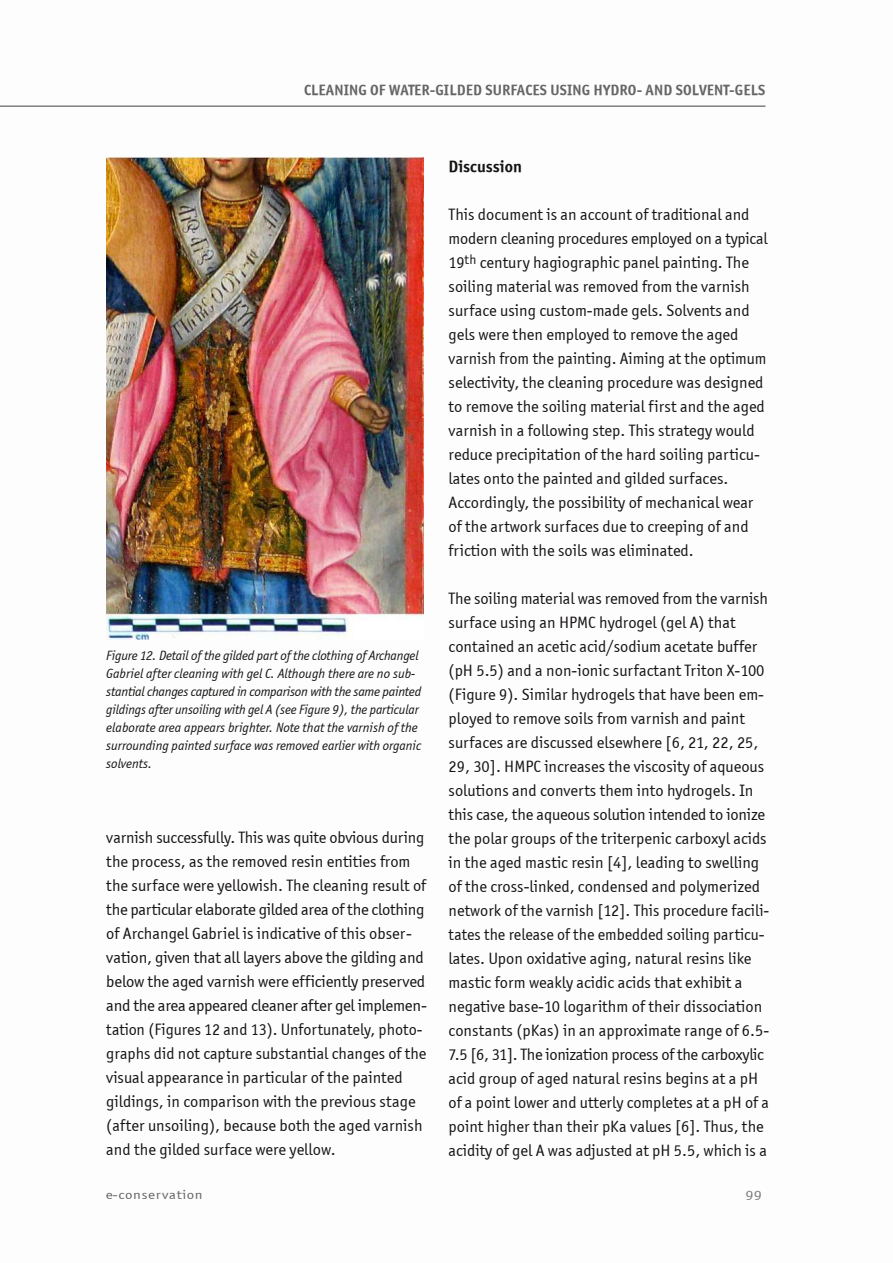
<style>
.page{position:relative;width:893px;height:1263px;background:#fff}
.page>*{position:absolute;margin:0;border:0;box-sizing:border-box;transform-origin:0 0}
.t1{font:16.5px/24px "Officina Sans ITCTT Book";color:#161413}
.t2{font:16.5px "Officina Sans ITCTT Bold";color:#161413}
.t3{font:15px "Officina Sans ITCTT Bold";letter-spacing:.01em;color:#666}
.t4{font:14.1px "Officina Sans ITCTT Book";color:#7f7f7f;scale:1.18 1}
.t5{font:italic 13.5px/18px "Officina Sans ITCTT Book";letter-spacing:-.005em;color:#161413}
.t6{font:12.75px "Officina Sans ITCTT Book";letter-spacing:.04em;color:#666;scale:1.18 1}
</style>
<div class="page">
<hr style="left:0;top:105px;width:765px;height:2px;background:#7f7f7f">
<img style="left:106px;top:157px;width:317px;height:482px">
<p class="t3" style="left:304px;top:84px;width:463px">CLEANING OF WATER‐GILDED SURFACES USING HYDRO‐ AND SOLVENT‐GELS</p>
<p class="t5" style="left:106px;top:648px;width:316px">Figure 12. Detail of the gilded part of the clothing of Archangel Gabriel after cleaning with gel C. Although there are no sub‐ stantial changes captured in comparison with the same painted gildings after unsoiling with gel A (see Figure 9), the particular elaborate area appears brighter. Note that the varnish of the surrounding painted surface was removed earlier with organic solvents.</p>
<p class="t1" style="left:106px;top:827px;width:322px">varnish successfully. This was quite obvious during the process, as the removed resin entities from the surface were yellowish. The cleaning result of the particular elaborate gilded area of the clothing of Archangel Gabriel is indicative of this obser‐ vation, given that all layers above the gilding and below the aged varnish were efficiently preserved and the area appeared cleaner after gel implemen‐ tation (Figures 12 and 13). Unfortunately, photo‐ graphs did not capture substantial changes of the visual appearance in particular of the painted gildings, in comparison with the previous stage (after unsoiling), because both the aged varnish and the gilded surface were yellow.</p>
<p class="t2" style="left:449px;top:160px;width:75px">Discussion</p>
<p class="t1" style="left:449px;top:203px;width:321px">This document is an account of traditional and modern cleaning procedures employed on a typical 19<sup>th</sup> century hagiographic panel painting. The soiling material was removed from the varnish surface using custom‐made gels. Solvents and gels were then employed to remove the aged varnish from the painting. Aiming at the optimum selectivity, the cleaning procedure was designed to remove the soiling material first and the aged varnish in a following step. This strategy would reduce precipitation of the hard soiling particu‐ lates onto the painted and gilded surfaces.<br>Accordingly, the possibility of mechanical wear of the artwork surfaces due to creeping of and friction with the soils was eliminated.</p>
<p class="t1" style="left:449px;top:587px;width:322px">The soiling material was removed from the varnish surface using an HPMC hydrogel (gel A) that contained an acetic acid/sodium acetate buffer (pH 5.5) and a non‐ionic surfactant Triton X‐100 (Figure 9). Similar hydrogels that have been em‐ ployed to remove soils from varnish and paint surfaces are discussed elsewhere [6, 21, 22, 25, 29, 30]. HMPC increases the viscosity of aqueous solutions and converts them into hydrogels. In this case, the aqueous solution intended to ionize the polar groups of the triterpenic carboxyl acids in the aged mastic resin [4], leading to swelling of the cross‐linked, condensed and polymerized network of the varnish [12]. This procedure facili‐ tates the release of the embedded soiling particu‐ lates. Upon oxidative aging, natural resins like mastic form weakly acidic acids that exhibit a negative base‐10 logarithm of their dissociation constants (pKas) in an approximate range of 6.5‐ 7.5 [6, 31]. The ionization process of the carboxylic acid group of aged natural resins begins at a pH of a point lower and utterly completes at a pH of a point higher than their pKa values [6]. Thus, the acidity of gel A was adjusted at pH 5.5, which is a</p>
<p class="t6" style="left:106px;top:1189px;width:84px">e‐conservation</p>
<p class="t4" style="left:745px;top:1189px;width:15px">99</p>
</div>
